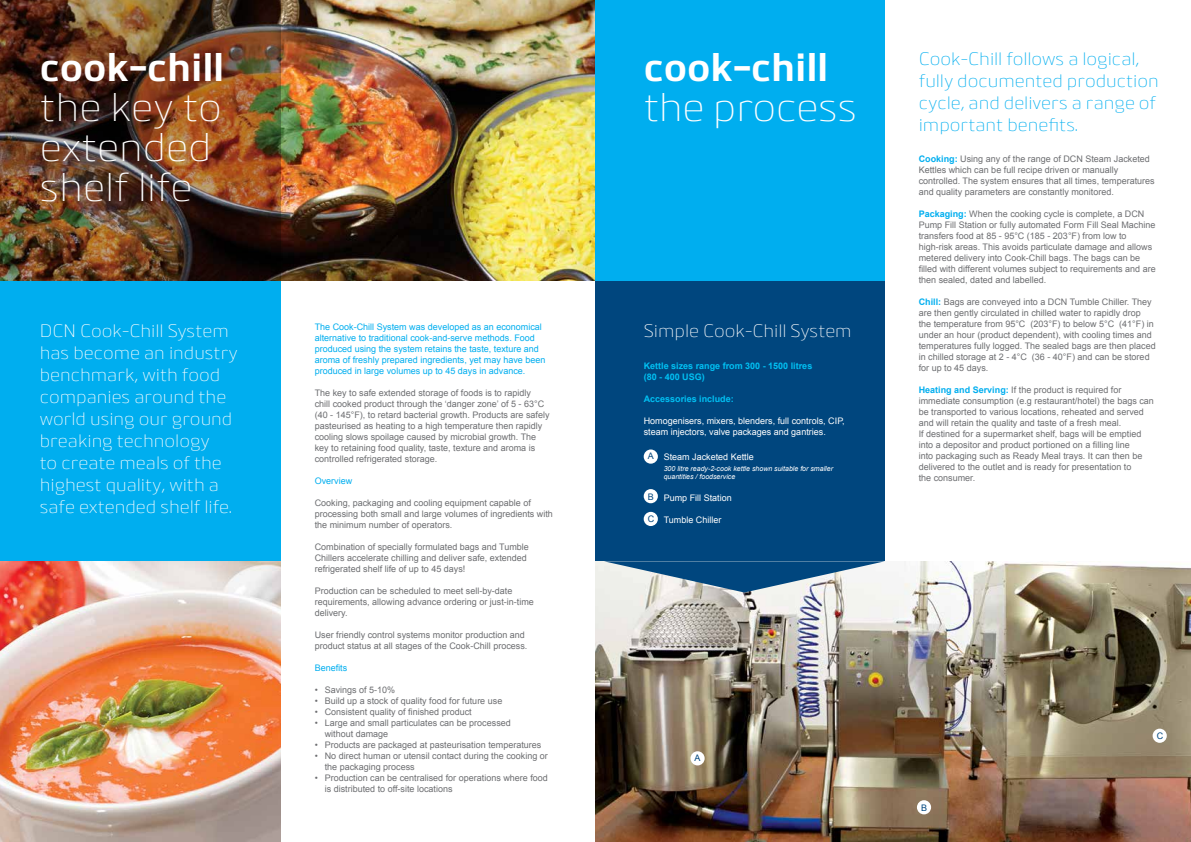
<style>
.page{position:relative;width:1191px;height:842px;background:#fff}
.page>*{position:absolute;margin:0;border:0;box-sizing:border-box;transform-origin:0 0}
.t1{font:300 40px/40px "Bitner";color:#fff}
.t2{font:700 40px "Bitner";color:#fff}
.t3{font:300 18px/22px "Bitner";color:#fff}
.t4{font:300 18px/22px "Bitner";color:#00aeef}
.t5{font:9px/11px "Arial";color:#6d6e71}
.t6{font:9px/11px "Arial";color:#00aeef}
.t7{font:9px/11px "Arial";color:#fff}
.t8{font:700 9px/11px "Arial";color:#00c0f3}
.t9{font:9px "Arial";color:#00467e}
.t10{font:italic 7px/8px "Arial";color:#fff}
.s1{font-weight:700;color:#00aeef}
</style>
<div class="page">
<div style="left:0;top:281px;width:281px;height:280px;background:#00aeef"></div>
<img style="left:281px;top:0;width:314px;height:281px">
<img style="left:0;top:0;width:281px;height:281px">
<img style="left:0;top:561px;width:281px;height:281px">
<div style="left:595px;top:0;width:289px;height:281px;background:#00aeef"></div>
<div style="left:595px;top:281px;width:289px;height:280px;background:#00467e"></div>
<img style="left:595px;top:561px;width:596px;height:281px">
<div style="left:643px;top:449px;width:15px;height:15px;background:#fff;border-radius:50%"></div>
<div style="left:690px;top:751px;width:14px;height:14px;background:#fff;border-radius:50%"></div>
<div style="left:643px;top:512px;width:15px;height:14px;background:#fff;border-radius:50%"></div>
<div style="left:917px;top:800px;width:14px;height:14px;background:#fff;border-radius:50%"></div>
<div style="left:1152px;top:729px;width:14px;height:14px;background:#fff;border-radius:50%"></div>
<svg style="left:604px;top:561px;width:280px;height:31px"></svg>
<div style="left:643px;top:489px;width:15px;height:14px;background:#fff;border-radius:50%"></div>
<h1 class="t2" style="left:40px;top:35px;width:186px">cook-chill</h1>
<h1 class="t1" style="left:40px;top:84px;width:184px">the key to extended shelf life</h1>
<h2 class="t3" style="left:40px;top:318px;width:200px">DCN Cook-Chill System has become an industry benchmark, with food companies around the world using our ground breaking technology<br>to create meals of the highest quality, with a safe extended shelf life.</h2>
<p class="t6" style="left:315px;top:321px;width:232px">The Cook-Chill System was developed as an economical alternative to traditional cook-and-serve methods. Food produced using the system retains the taste, texture and aroma of freshly prepared ingredients, yet may have been produced in large volumes up to 45 days in advance.</p>
<p class="t5" style="left:315px;top:387px;width:236px">The key to safe extended storage of foods is to rapidly<br>chill cooked product through the ‘danger zone’ of 5 - 63°C (40 - 145°F), to retard bacterial growth. Products are safely pasteurised as heating to a high temperature then rapidly cooling slows spoilage caused by microbial growth. The key to retaining food quality, taste, texture and aroma is controlled refrigerated storage.</p>
<p class="t6" style="left:315px;top:475px;width:39px">Overview</p>
<p class="t5" style="left:315px;top:497px;width:240px">Cooking, packaging and cooling equipment capable of processing both small and large volumes of ingredients with the minimum number of operators.</p>
<p class="t5" style="left:315px;top:541px;width:216px">Combination of specially formulated bags and Tumble<br>Chillers accelerate chilling and deliver safe, extended refrigerated shelf life of up to 45 days!</p>
<p class="t5" style="left:315px;top:585px;width:221px">Production can be scheduled to meet sell-by-date requirements, allowing advance ordering or just-in-time delivery.</p>
<p class="t5" style="left:315px;top:629px;width:214px">User friendly control systems monitor production and product status at all stages of the Cook-Chill process.</p>
<p class="t6" style="left:315px;top:662px;width:34px">Benefits</p>
<p class="t5" style="left:315px;top:684px;width:82px">• Savings of 5-10%</p>
<p class="t5" style="left:315px;top:695px;width:189px">• Build up a stock of quality food for future use</p>
<p class="t5" style="left:315px;top:706px;width:158px">• Consistent quality of finished product</p>
<p class="t5" style="left:325px;top:717px;width:188px;text-indent:-10px">• Large and small particulates can be processed without damage</p>
<p class="t5" style="left:315px;top:739px;width:228px">• Products are packaged at pasteurisation temperatures</p>
<p class="t5" style="left:325px;top:750px;width:225px;text-indent:-10px">• No direct human or utensil contact during the cooking or the packaging process</p>
<p class="t5" style="left:325px;top:772px;width:225px;text-indent:-10px">• Production can be centralised for operations where food is distributed to off-site locations</p>
<h1 class="t2" style="left:643px;top:35px;width:186px">cook-chill</h1>
<h1 class="t1" style="left:643px;top:84px;width:215px">the process</h1>
<h2 class="t3" style="left:643px;top:318px;width:209px">Simple Cook-Chill System</h2>
<p class="t8" style="left:643px;top:360px;width:170px">Kettle sizes range from 300 - 1500 litres (80 - 400 USG)</p>
<p class="t8" style="left:643px;top:393px;width:92px">Accessories include:</p>
<p class="t7" style="left:643px;top:415px;width:202px">Homogenisers, mixers, blenders, full controls, CIP, steam injectors, valve packages and gantries.</p>
<p class="t7" style="left:663px;top:451px;width:92px">Steam Jacketed Kettle</p>
<p class="t10" style="left:663px;top:464px;width:171px">300 litre ready-2-cook kettle shown suitable for smaller quantities / foodservice</p>
<p class="t7" style="left:663px;top:492px;width:70px">Pump Fill Station</p>
<p class="t7" style="left:663px;top:514px;width:59px">Tumble Chiller</p>
<p class="t9" style="left:648px;top:450px;width:8px">A</p>
<p class="t9" style="left:648px;top:491px;width:8px">B</p>
<p class="t9" style="left:648px;top:513px;width:8px">C</p>
<h2 class="t4" style="left:918px;top:46px;width:241px">Cook-Chill follows a logical, fully documented production cycle, and delivers a range of important benefits.</h2>
<p class="t5" style="left:918px;top:154px;width:237px"><span class="s1">Cooking:</span> Using any of the range of DCN Steam Jacketed Kettles which can be full recipe driven or manually controlled. The system ensures that all times, temperatures and quality parameters are constantly monitored.</p>
<p class="t5" style="left:918px;top:209px;width:238px"><span class="s1">Packaging:</span> When the cooking cycle is complete, a DCN Pump Fill Station or fully automated Form Fill Seal Machine transfers food at 85 - 95°C (185 - 203°F) from low to high-risk areas. This avoids particulate damage and allows metered delivery into Cook-Chill bags. The bags can be filled with different volumes subject to requirements and are then sealed, dated and labelled.</p>
<p class="t5" style="left:918px;top:297px;width:238px"><span class="s1">Chill:</span> Bags are conveyed into a DCN Tumble Chiller. They are then gently circulated in chilled water to rapidly drop<br>the temperature from 95°C (203°F) to below 5°C (41°F) in under an hour (product dependent), with cooling times and temperatures fully logged. The sealed bags are then placed in chilled storage at 2 - 4°C (36 - 40°F) and can be stored for up to 45 days.</p>
<p class="t5" style="left:918px;top:385px;width:237px"><span class="s1">Heating and Serving:</span> If the product is required for immediate consumption (e.g restaurant/hotel) the bags can be transported to various locations, reheated and served and will retain the quality and taste of a fresh meal.<br>If destined for a supermarket shelf, bags will be emptied into a depositor and product portioned on a filling line<br>into packaging such as Ready Meal trays. It can then be delivered to the outlet and is ready for presentation to<br>the consumer.</p>
<p class="t9" style="left:694px;top:752px;width:8px">A</p>
<p class="t9" style="left:921px;top:802px;width:8px">B</p>
<p class="t9" style="left:1156px;top:730px;width:8px">C</p>
</div>
